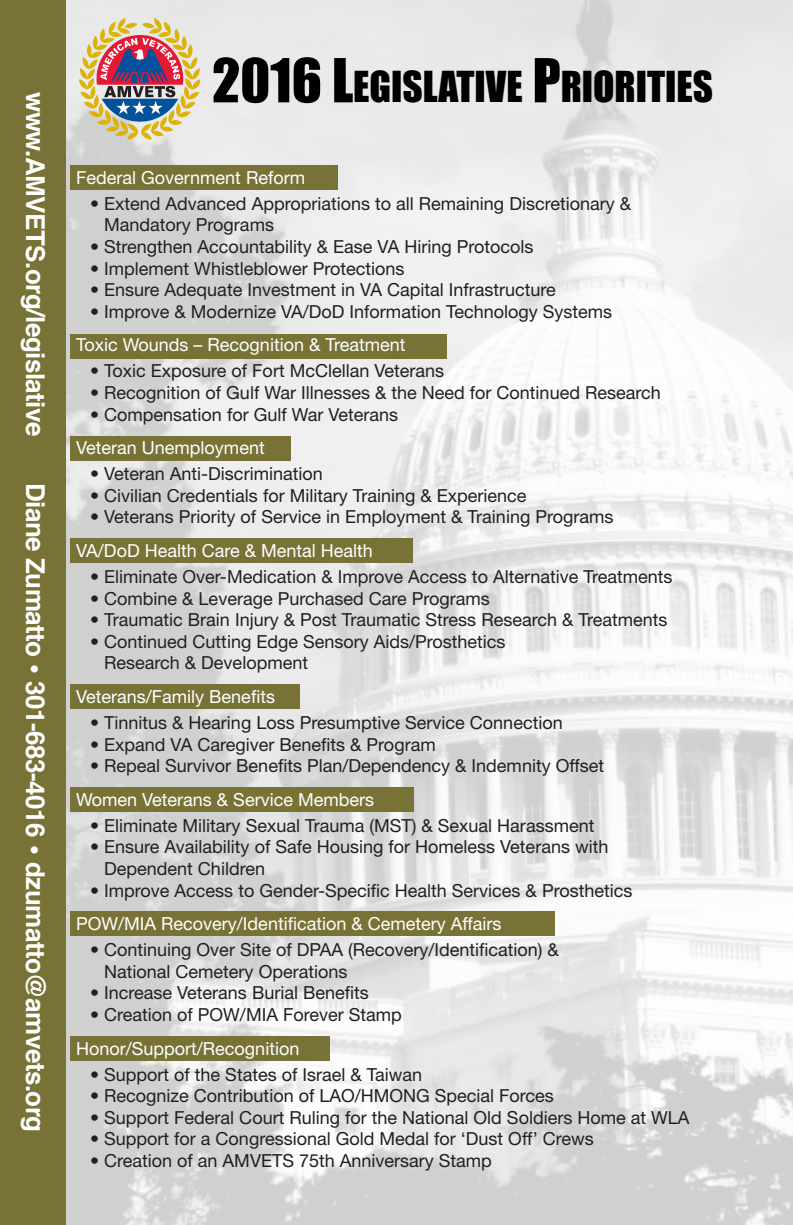
<style>
.page{position:relative;width:793px;height:1225px;background:#fff}
.page>*{position:absolute;margin:0;border:0;box-sizing:border-box;transform-origin:0 0}
.t1{font:39.2px "Impact";color:#000}
.t2{font:700 26px "Helvetica";letter-spacing:-.02em;color:#fff}
.t3{font:18px/21.6px "Helvetica Neue";color:#231f20}
.t4{font:18px "Helvetica Neue";color:#fff}
.s1{font-family:"Adobe Garamond Pro";font-weight:400}
.s2{font-size:56px}
</style>
<div class="page">
<img style="left:65px;top:0;width:727px;height:1225px">
<div style="left:0;top:0;width:65px;height:1225px;background:#787237"></div>
<div style="left:70px;top:684px;width:230px;height:24px;background:#787237"></div>
<div style="left:70px;top:788px;width:343px;height:24px;background:#787237"></div>
<div style="left:70px;top:912px;width:484px;height:24px;background:#787237"></div>
<div style="left:70px;top:1036px;width:260px;height:24px;background:#787237"></div>
<div style="left:70px;top:166px;width:267px;height:24px;background:#787237"></div>
<div style="left:70px;top:334px;width:376px;height:24px;background:#787237"></div>
<div style="left:70px;top:436px;width:220px;height:25px;background:#787237"></div>
<div style="left:70px;top:538px;width:342px;height:25px;background:#787237"></div>
<svg style="left:79px;top:18px;width:121px;height:121px;background:#bfa594"></svg>
<p class="t2" style="left:56px;top:92px;width:346px;rotate:90deg">www.AMVETS.org/legislative</p>
<p class="t2" style="left:56px;top:483px;width:651px;rotate:90deg">Diane Zumatto <span class="s1">•</span> 301-683-4016 <span class="s1">•</span> dzumatto@amvets.org</p>
<p class="t1" style="left:212px;top:57px;width:502px"><span class="s2">2016 L</span>EGISLATIVE <span class="s2">P</span>RIORITIES</p>
<p class="t4" style="left:76px;top:167px;width:230px">Federal Government Reform</p>
<p class="t3" style="left:104px;top:192px;width:528px;text-indent:-14px">• Extend Advanced Appropriations to all Remaining Discretionary &amp;<br>Mandatory Programs</p>
<p class="t3" style="left:90px;top:235px;width:444px">• Strengthen Accountability &amp; Ease VA Hiring Protocols</p>
<p class="t3" style="left:90px;top:257px;width:316px">• Implement Whistleblower Protections</p>
<p class="t3" style="left:90px;top:279px;width:467px">• Ensure Adequate Investment in VA Capital Infrastructure</p>
<p class="t3" style="left:90px;top:300px;width:523px">• Improve &amp; Modernize VA/DoD Information Technology Systems</p>
<p class="t4" style="left:76px;top:334px;width:331px">Toxic Wounds – Recognition &amp; Treatment</p>
<p class="t3" style="left:90px;top:360px;width:355px">• Toxic Exposure of Fort McClellan Veterans</p>
<p class="t3" style="left:90px;top:381px;width:572px">• Recognition of Gulf War Illnesses &amp; the Need for Continued Research</p>
<p class="t3" style="left:90px;top:403px;width:309px">• Compensation for Gulf War Veterans</p>
<p class="t4" style="left:76px;top:437px;width:190px">Veteran Unemployment</p>
<p class="t3" style="left:90px;top:463px;width:234px">• Veteran Anti-Discrimination</p>
<p class="t3" style="left:90px;top:484px;width:438px">• Civilian Credentials for Military Training &amp; Experience</p>
<p class="t3" style="left:90px;top:506px;width:524px">• Veterans Priority of Service in Employment &amp; Training Programs</p>
<p class="t4" style="left:76px;top:540px;width:298px">VA/DoD Health Care &amp; Mental Health</p>
<p class="t3" style="left:90px;top:565px;width:583px">• Eliminate Over-Medication &amp; Improve Access to Alternative Treatments</p>
<p class="t3" style="left:90px;top:587px;width:401px">• Combine &amp; Leverage Purchased Care Programs</p>
<p class="t3" style="left:90px;top:609px;width:578px">• Traumatic Brain Injury &amp; Post Traumatic Stress Research &amp; Treatments</p>
<p class="t3" style="left:104px;top:630px;width:403px;text-indent:-14px">• Continued Cutting Edge Sensory Aids/Prosthetics<br>Research &amp; Development</p>
<p class="t4" style="left:76px;top:686px;width:200px">Veterans/Family Benefits</p>
<p class="t3" style="left:90px;top:711px;width:474px">• Tinnitus &amp; Hearing Loss Presumptive Service Connection</p>
<p class="t3" style="left:90px;top:733px;width:347px">• Expand VA Caregiver Benefits &amp; Program</p>
<p class="t3" style="left:90px;top:755px;width:515px">• Repeal Survivor Benefits Plan/Dependency &amp; Indemnity Offset</p>
<p class="t4" style="left:76px;top:789px;width:299px">Women Veterans &amp; Service Members</p>
<p class="t3" style="left:90px;top:814px;width:505px">• Eliminate Military Sexual Trauma (MST) &amp; Sexual Harassment</p>
<p class="t3" style="left:104px;top:836px;width:505px;text-indent:-14px">• Ensure Availability of Safe Housing for Homeless Veterans with<br>Dependent Children</p>
<p class="t3" style="left:90px;top:879px;width:543px">• Improve Access to Gender-Specific Health Services &amp; Prosthetics</p>
<p class="t4" style="left:76px;top:913px;width:427px">POW/MIA Recovery/Identification &amp; Cemetery Affairs</p>
<p class="t3" style="left:104px;top:939px;width:456px;text-indent:-14px">• Continuing Over Site of DPAA (Recovery/Identification) &amp;<br>National Cemetery Operations</p>
<p class="t3" style="left:90px;top:982px;width:280px">• Increase Veterans Burial Benefits</p>
<p class="t3" style="left:90px;top:1003px;width:313px">• Creation of POW/MIA Forever Stamp</p>
<p class="t4" style="left:76px;top:1037px;width:225px">Honor/Support/Recognition</p>
<p class="t3" style="left:90px;top:1063px;width:333px">• Support of the States of Israel &amp; Taiwan</p>
<p class="t3" style="left:90px;top:1085px;width:465px">• Recognize Contribution of LAO/HMONG Special Forces</p>
<p class="t3" style="left:90px;top:1106px;width:600px">• Support Federal Court Ruling for the National Old Soldiers Home at WLA</p>
<p class="t3" style="left:90px;top:1128px;width:505px">• Support for a Congressional Gold Medal for ‘Dust Off’ Crews</p>
<p class="t3" style="left:90px;top:1149px;width:403px">• Creation of an AMVETS 75th Anniversary Stamp</p>
</div>
